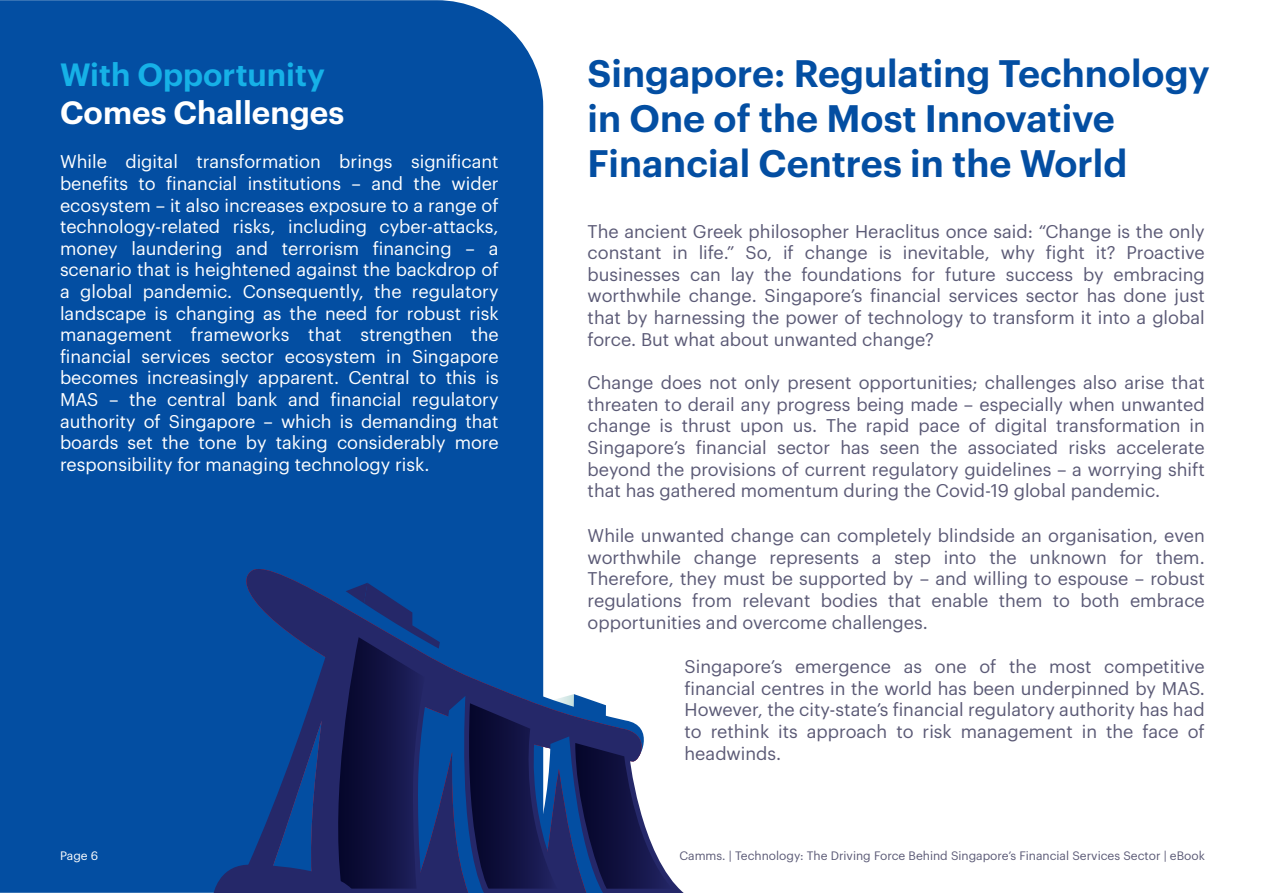
<style>
.page{position:relative;width:1263px;height:893px;background:#fff}
.page>*{position:absolute;margin:0;border:0;box-sizing:border-box;transform-origin:0 0}
.t1{font:600 37.5px/45px "Graphik";color:#034ea2}
.t2{font:600 31.5px "Graphik";color:#16b1e7}
.t3{font:600 31.5px "Graphik";color:#fff}
.t4{font:18px/21.6px "Graphik";color:#5b5a76;text-align:justify}
.t5{font:18px/21.6px "Graphik";color:#fff;text-align:justify}
.t6{font:12px "Graphik";color:#5b5a76}
.t7{font:12px "Graphik";color:#fff}
</style>
<div class="page">
<div style="left:0;top:0;width:543px;height:893px;background:#034ea2"></div>
<div style="left:229px;top:556px;width:315px;height:27px;background:#034ea2"></div>
<svg style="left:213px;top:583px;width:471px;height:310px"></svg>
<h2 class="t2" style="left:60px;top:50px;width:266px">With Opportunity</h2>
<h2 class="t3" style="left:60px;top:88px;width:286px">Comes Challenges</h2>
<p class="t5" style="left:60px;top:150px;width:440px">While digital transformation brings significant benefits to financial institutions – and the wider ecosystem – it also increases exposure to a range of technology-related risks, including cyber-attacks, money laundering and terrorism financing – a scenario that is heightened against the backdrop of a global pandemic. Consequently, the regulatory landscape is changing as the need for robust risk management frameworks that strengthen the financial services sector ecosystem in Singapore becomes increasingly apparent. Central to this is MAS – the central bank and financial regulatory authority of Singapore – which is demanding that boards set the tone by taking considerably more responsibility for managing technology risk.</p>
<h1 class="t1" style="left:588px;top:48px;width:624px">Singapore: Regulating Technology in One of the Most Innovative<br>Financial Centres in the World</h1>
<p class="t4" style="left:588px;top:219px;width:619px">The ancient Greek philosopher Heraclitus once said: “Change is the only constant in life.” So, if change is inevitable, why fight it? Proactive businesses can lay the foundations for future success by embracing worthwhile change. Singapore’s financial services sector has done just that by harnessing the power of technology to transform it into a global force. But what about unwanted change?</p>
<p class="t4" style="left:588px;top:370px;width:619px">Change does not only present opportunities; challenges also arise that threaten to derail any progress being made – especially when unwanted change is thrust upon us. The rapid pace of digital transformation in Singapore’s financial sector has seen the associated risks accelerate beyond the provisions of current regulatory guidelines – a worrying shift that has gathered momentum during the Covid-19 global pandemic.</p>
<p class="t4" style="left:588px;top:523px;width:619px">While unwanted change can completely blindside an organisation, even worthwhile change represents a step into the unknown for them.<br>Therefore, they must be supported by – and willing to espouse – robust regulations from relevant bodies that enable them to both embrace opportunities and overcome challenges.</p>
<p class="t4" style="left:684px;top:654px;width:522px">Singapore’s emergence as one of the most competitive financial centres in the world has been underpinned by MAS.<br>However, the city-state’s financial regulatory authority has had to rethink its approach to risk management in the face of headwinds.</p>
<p class="t7" style="left:60px;top:847px;width:40px">Page 6</p>
<p class="t6" style="left:679px;top:847px;width:527px">Camms. | Technology: The Driving Force Behind Singapore’s Financial Services Sector | eBook</p>
</div>
